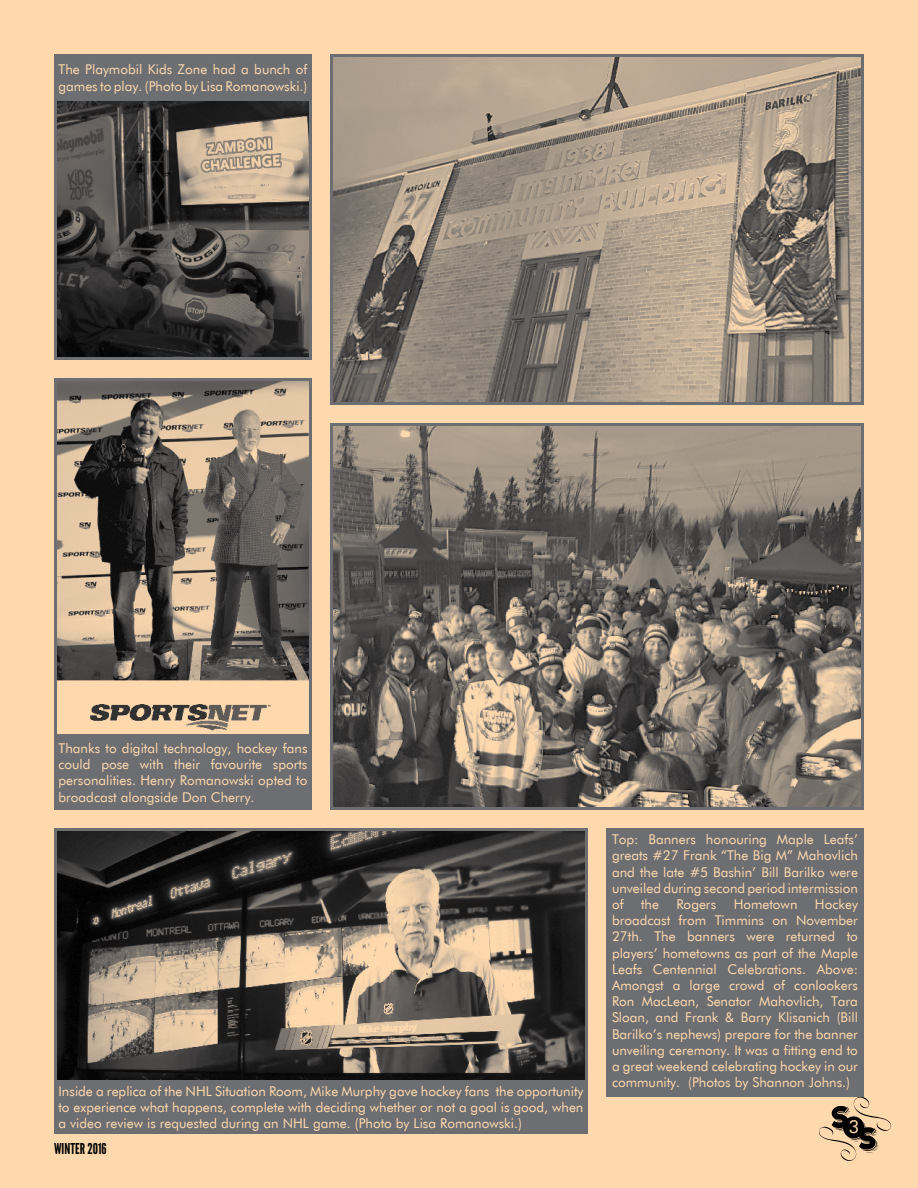
<style>
.page{position:relative;width:918px;height:1188px;background:#fed9ae}
.page>*{position:absolute;margin:0;border:0;box-sizing:border-box;transform-origin:0 0}
.t1{font:18px "Futura BT";color:#fed9ae}
.t2{font:15px "League Gothic";color:#000}
.t3{font:13.5px/16.2px "Futura BT";color:#fed9ae;text-align:justify}
</style>
<div class="page">
<svg style="left:819px;top:1097px;width:72px;height:64px"></svg>
<div style="left:845px;top:1120px;width:16px;height:14px;background:#000;border-radius:50%"></div>
<img style="left:334px;top:58px;width:526px;height:343px">
<div style="left:330px;top:54px;width:534px;height:351px;border:3px solid #6d6e71"></div>
<img style="left:58px;top:101px;width:250px;height:255px">
<div style="left:54px;top:70px;width:258px;height:290px;border:3px solid #6d6e71"></div>
<img style="left:58px;top:382px;width:250px;height:349px">
<div style="left:54px;top:378px;width:258px;height:396px;border:3px solid #6d6e71"></div>
<img style="left:334px;top:427px;width:526px;height:379px">
<div style="left:330px;top:423px;width:534px;height:387px;border:3px solid #6d6e71"></div>
<div style="left:606px;top:828px;width:258px;height:269px;background:#6d6e71"></div>
<div style="left:54px;top:54px;width:258px;height:47px;background:#6d6e71"></div>
<div style="left:54px;top:734px;width:258px;height:76px;background:#6d6e71"></div>
<img style="left:58px;top:832px;width:526px;height:248px">
<div style="left:54px;top:828px;width:534px;height:306px;border:3px solid #6d6e71"></div>
<div style="left:54px;top:1080px;width:534px;height:54px;background:#6d6e71"></div>
<p class="t3" style="left:58px;top:61px;width:251px">The Playmobil Kids Zone had a bunch of games to play. (Photo by Lisa Romanowski.)</p>
<p class="t3" style="left:58px;top:740px;width:251px">Thanks to digital technology, hockey fans could pose with their favourite sports personalities. Henry Romanowski opted to broadcast alongside Don Cherry.</p>
<p class="t3" style="left:58px;top:1083px;width:527px">Inside a replica of the NHL Situation Room, Mike Murphy gave hockey fans the opportunity to experience what happens, complete with deciding whether or not a goal is good, when a video review is requested during an NHL game. (Photo by Lisa Romanowski.)</p>
<p class="t2" style="left:54px;top:1141px;width:54px">WINTER 2016</p>
<p class="t3" style="left:612px;top:831px;width:247px">Top: Banners honouring Maple Leafs’ greats #27 Frank “The Big M” Mahovlich and the late #5 Bashin’ Bill Barilko were unveiled during second period intermission of</p>
<p class="t3" style="left:612px;top:896px;width:248px;text-indent:203px">Hockey broadcast from Timmins on November 27th. The banners were returned to players’ hometowns as part of the Maple Leafs Centennial Celebrations. Above:<br>Amongst a large crowd of conlookers Ron MacLean, Senator Mahovlich, Tara Sloan, and Frank &amp; Barry Klisanich (Bill Barilko’s nephews) prepare for the banner unveiling ceremony. It was a fitting end to a great weekend celebrating hockey in our community. (Photos by Shannon Johns.)</p>
<p class="t3" style="left:641px;top:896px;width:19px">the</p>
<p class="t3" style="left:676px;top:896px;width:41px">Rogers</p>
<p class="t3" style="left:734px;top:896px;width:65px">Hometown</p>
<h1 class="t1" style="left:849px;top:1115px;width:12px">3</h1>
</div>
